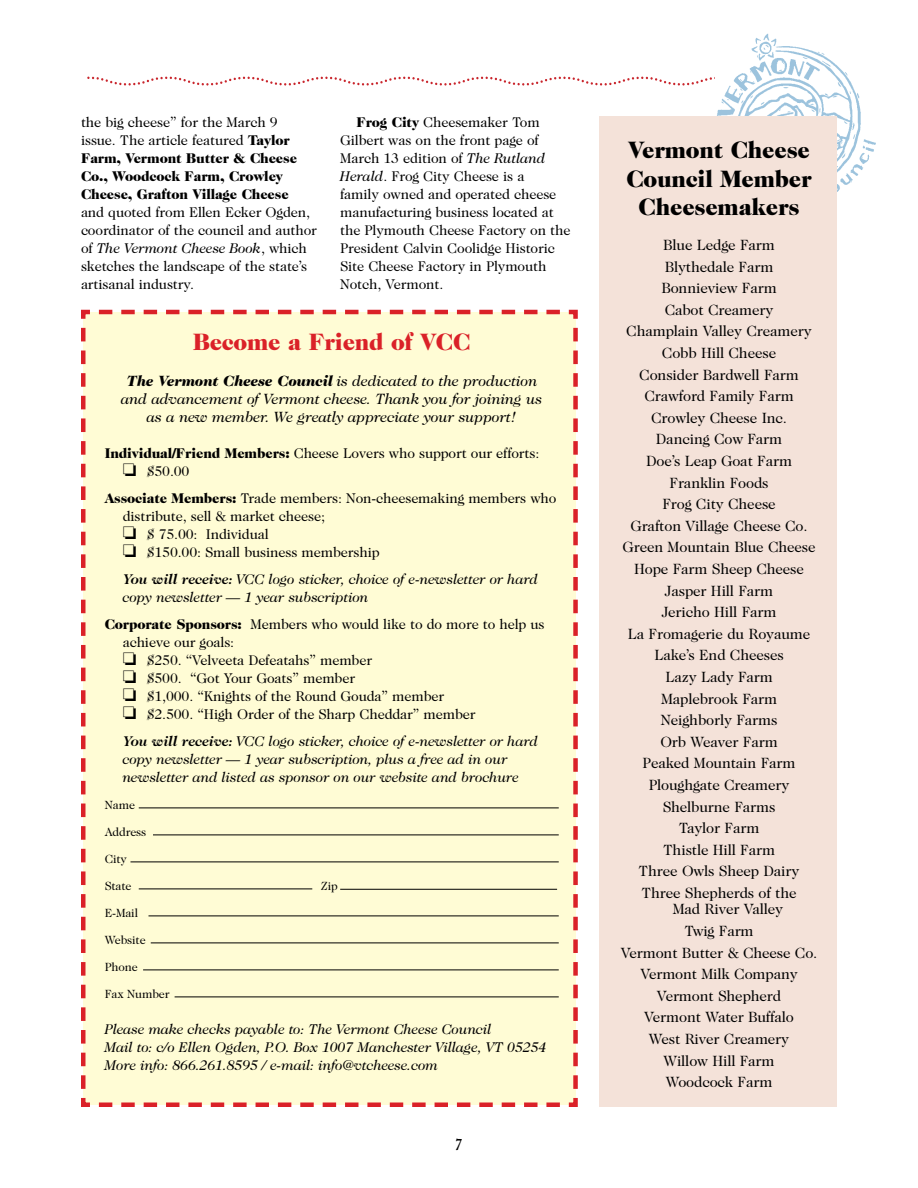
<style>
.page{position:relative;width:918px;height:1188px;background:#fff}
.page>*{position:absolute;margin:0;border:0;box-sizing:border-box;transform-origin:0 0}
.t1{font:900 24px/28.5px "Caslon 224 Std";letter-spacing:-.01em;color:#000;text-align:center}
.t2{font:900 24px "Caslon 224 Std";letter-spacing:-.01em;color:#da2128}
.t3{font:16.5px "Caslon LT Std Antique";color:#000}
.t4{font:15px/21.6px "Caslon 224 Std";letter-spacing:-.01em;color:#000;text-align:center}
.t5{font:italic 15px/18px "Caslon 224 Std";letter-spacing:-.01em;color:#000;text-align:center}
.t6{font:14.25px/18px "Caslon 224 Std";letter-spacing:-.01em;color:#000}
.t7{font:italic 14.25px/18px "Caslon 224 Std";letter-spacing:-.01em;color:#000}
.t8{font:900 14.25px/18px "Caslon 224 Std";letter-spacing:-.01em;color:#000}
.t9{font:12px "Caslon 224 Std";letter-spacing:-.01em;color:#000}
.s1{font-weight:400}
.s2{font-style:italic}
.s3{font-weight:900}
.s4{font-weight:700}
</style>
<div class="page">
<img style="left:714px;top:33px;width:162px;height:159px">
<svg style="left:87px;top:75px;width:628px;height:12px"></svg>
<div style="left:81px;top:309px;width:497px;height:798px;background:#fffcd5"></div>
<div style="left:599px;top:117px;width:238px;height:990px;background:#f4e2d9"></div>
<hr style="left:139px;top:808px;width:420px;height:1px;background:#000">
<hr style="left:153px;top:835px;width:406px;height:1px;background:#000">
<hr style="left:130px;top:862px;width:429px;height:1px;background:#000">
<hr style="left:139px;top:889px;width:173px;height:1px;background:#000">
<hr style="left:148px;top:916px;width:411px;height:1px;background:#000">
<hr style="left:151px;top:943px;width:408px;height:1px;background:#000">
<hr style="left:143px;top:970px;width:416px;height:1px;background:#000">
<hr style="left:175px;top:997px;width:384px;height:1px;background:#000">
<hr style="left:340px;top:889px;width:217px;height:1px;background:#000">
<p class="t8" style="left:81px;top:113px;width:218px"><span class="s1">the big cheese” for the March 9 issue. The article featured</span> Taylor<br>Farm, Vermont Butter &amp; Cheese<br>Co., Woodcock Farm, Crowley<br>Cheese, Grafton Village Cheese</p>
<p class="t6" style="left:81px;top:203px;width:237px">and quoted from Ellen Ecker Ogden, coordinator of the council and author of <span class="s2">The Vermont Cheese Book</span>, which sketches the landscape of the state’s artisanal industry.</p>
<p class="t6" style="left:340px;top:113px;width:232px;text-indent:16px"><span class="s3">Frog City</span> Cheesemaker Tom<br>Gilbert was on the front page of<br>March 13 edition of <span class="s2">The Rutland<br>Herald</span>. Frog City Cheese is a<br>family owned and operated cheese manufacturing business located at the Plymouth Cheese Factory on the<br>President Calvin Coolidge Historic<br>Site Cheese Factory in Plymouth<br>Notch, Vermont.</p>
<h1 class="t2" style="left:193px;top:328px;width:279px">Become a Friend of VCC</h1>
<p class="t5" style="left:121px;top:372px;width:423px"><span class="s3">The Vermont Cheese Council</span> is dedicated to the production and advancement of Vermont cheese. Thank you for joining us as a new member. We greatly appreciate your support!</p>
<p class="t6" style="left:123px;top:444px;width:418px;text-indent:-18px"><span class="s3">Individual/Friend Members:</span> Cheese Lovers who support our efforts: ❏ $50.00</p>
<p class="t6" style="left:123px;top:489px;width:435px;text-indent:-18px"><span class="s3">Associate Members:</span> Trade members: Non-cheesemaking members who distribute, sell &amp; market cheese;<br>❏ $ 75.00: Individual<br>❏ $150.00: Small business membership</p>
<p class="t7" style="left:123px;top:570px;width:417px"><span class="s4">You will receive:</span> VCC logo sticker, choice of e-newsletter or hard copy newsletter — 1 year subscription</p>
<p class="t6" style="left:123px;top:615px;width:424px;text-indent:-18px"><span class="s3">Corporate Sponsors:</span> Members who would like to do more to help us achieve our goals:<br>❏ $250. “Velveeta Defeatahs” member<br>❏ $500. “Got Your Goats” member<br>❏ $1,000. “Knights of the Round Gouda” member<br>❏ $2.500. “High Order of the Sharp Cheddar” member</p>
<p class="t7" style="left:123px;top:732px;width:417px"><span class="s4">You will receive:</span> VCC logo sticker, choice of e-newsletter or hard copy newsletter — 1 year subscription, plus a free ad in our newsletter and listed as sponsor on our website and brochure</p>
<p class="t9" style="left:105px;top:798px;width:32px">Name</p>
<p class="t9" style="left:105px;top:825px;width:43px">Address</p>
<p class="t9" style="left:105px;top:852px;width:24px">City</p>
<p class="t9" style="left:105px;top:879px;width:28px">State</p>
<p class="t9" style="left:321px;top:879px;width:19px">Zip</p>
<p class="t9" style="left:105px;top:906px;width:35px">E-Mail</p>
<p class="t9" style="left:105px;top:933px;width:43px">Website</p>
<p class="t9" style="left:105px;top:960px;width:35px">Phone</p>
<p class="t9" style="left:105px;top:987px;width:67px">Fax Number</p>
<p class="t7" style="left:105px;top:1020px;width:444px">Please make checks payable to: The Vermont Cheese Council<br>Mail to: c/o Ellen Ogden, P.O. Box 1007 Manchester Village, VT 05254<br>More info: 866.261.8595 / e-mail: info@vtcheese.com</p>
<p class="t3" style="left:456px;top:1136px;width:8px">7</p>
<h1 class="t1" style="left:626px;top:136px;width:187px">Vermont Cheese<br>Council Member<br>Cheesemakers</h1>
<p class="t4" style="left:623px;top:234px;width:195px">Blue Ledge Farm<br>Blythedale Farm<br>Bonnieview Farm<br>Cabot Creamery<br>Champlain Valley Creamery<br>Cobb Hill Cheese<br>Consider Bardwell Farm<br>Crawford Family Farm<br>Crowley Cheese Inc.<br>Dancing Cow Farm<br>Doe’s Leap Goat Farm<br>Franklin Foods<br>Frog City Cheese<br>Grafton Village Cheese Co.<br>Green Mountain Blue Cheese<br>Hope Farm Sheep Cheese<br>Jasper Hill Farm<br>Jericho Hill Farm<br>La Fromagerie du Royaume<br>Lake’s End Cheeses<br>Lazy Lady Farm<br>Maplebrook Farm<br>Neighborly Farms<br>Orb Weaver Farm<br>Peaked Mountain Farm<br>Ploughgate Creamery<br>Shelburne Farms<br>Taylor Farm<br>Thistle Hill Farm<br>Three Owls Sheep Dairy<br>Three Shepherds of the</p>
<p class="t4" style="left:673px;top:898px;width:112px">Mad River Valley</p>
<p class="t4" style="left:684px;top:920px;width:71px">Twig Farm</p>
<p class="t4" style="left:621px;top:942px;width:198px">Vermont Butter &amp; Cheese Co.</p>
<p class="t4" style="left:640px;top:963px;width:159px">Vermont Milk Company</p>
<p class="t4" style="left:657px;top:985px;width:126px">Vermont Shepherd</p>
<p class="t4" style="left:644px;top:1006px;width:151px">Vermont Water Buffalo</p>
<p class="t4" style="left:649px;top:1028px;width:142px">West River Creamery</p>
<p class="t4" style="left:664px;top:1050px;width:113px">Willow Hill Farm</p>
<p class="t4" style="left:666px;top:1071px;width:108px">Woodcock Farm</p>
</div>
